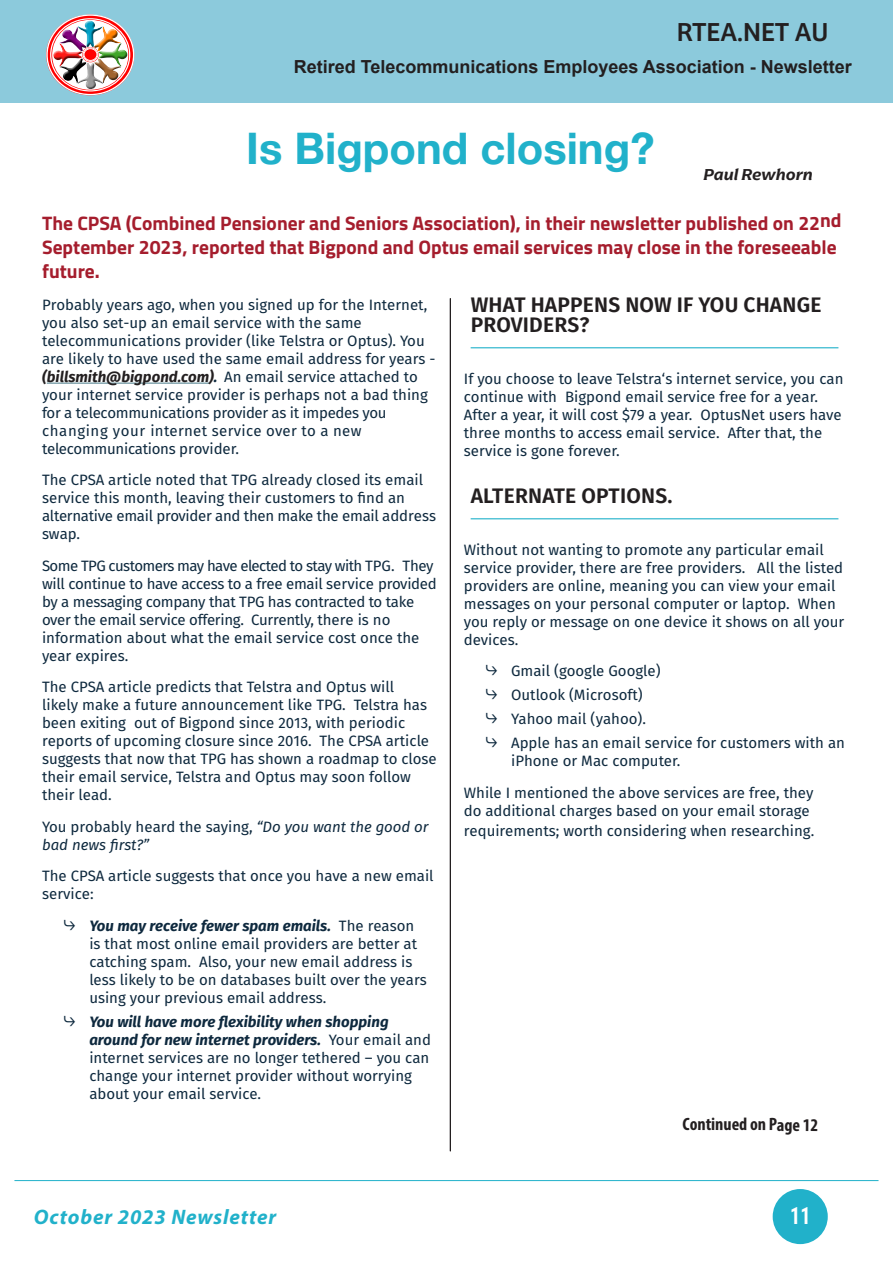
<style>
.page{position:relative;width:893px;height:1263px;background:#fff}
.page>*{position:absolute;margin:0;border:0;box-sizing:border-box;transform-origin:0 0}
.Article_Title{font:700 43.5px "Helvetica Neue";color:#21b1ca}
.t1{font:27px "Bree";color:#231f20}
.t2{font:700 23.7px "Roboto Condensed";color:#fff;scale:.85 1}
.Section_Header{font:600 21px/20.2px "Fira Sans";letter-spacing:.01em;color:#231f20}
.t3{font:italic 700 21px "Myriad Pro";letter-spacing:.04em;color:#21b1ca}
.Lead_Paragraph{font:700 19.5px/24px "Titillium Web";color:#a51d2d}
.t4{font:700 18px "Arial";color:#231f20}
.Continued_On_Label{font:700 condensed 18px "Myriad Pro";letter-spacing:-.01em;color:#231f20}
.t5{font:italic 600 16.5px "Arpona";color:#231f20}
.Paragraph{font:15px/18px "Fira Sans";color:#0e293e}
.Paragraph-2{font:15px/18px "Fira Sans";letter-spacing:-.02em;color:#0e293e}
.Paragraph-3{font:italic 15px/18px "Fira Sans";color:#0e293e}
.s1{font-weight:700;font-style:italic;color:#231f20}
.s2{font-weight:700;font-style:italic}
.s3{font-style:normal}
.s4{font-family:"Owners Text"}
</style>
<div class="page">
<hr style="left:14px;top:1180px;width:864px;height:1px;background:#21b1ca">
<div style="left:0;top:0;width:893px;height:102px;background:#8ccadc"></div>
<svg style="left:47px;top:15px;width:87px;height:80px"></svg>
<div style="left:50px;top:18px;width:80px;height:74px;border:1px solid #fff;border-radius:50%"></div>
<div style="left:46px;top:14px;width:88px;height:81px;border:1px solid #fff;border-radius:50%"></div>
<svg style="left:52px;top:20px;width:76px;height:70px"></svg>
<img style="left:53px;top:21px;width:74px;height:68px">
<div style="left:773px;top:1189px;width:55px;height:55px;background:#21b1ca;border-radius:50%"></div>
<hr style="left:47px;top:383px;width:162px;height:1px;background:#467886">
<hr style="left:471px;top:347px;width:367px;height:1px;background:#21b1ca">
<hr style="left:471px;top:518px;width:367px;height:1px;background:#21b1ca">
<hr style="left:450px;top:298px;width:1px;height:853px;background:#231f20">
<h2 class="t1" style="left:677px;top:12px;width:153px">RTEA.NET AU</h2>
<p class="t4" style="left:294px;top:55px;width:560px">Retired Telecommunications Employees Association - Newsletter</p>
<p class="Article_Title" style="left:246px;top:114px;width:410px">Is Bigpond closing?</p>
<p class="t5" style="left:703px;top:164px;width:111px">Paul Rewhorn</p>
<p class="Lead_Paragraph" style="left:42px;top:210px;width:801px">The CPSA (Combined Pensioner and Seniors Association), in their newsletter published on 22nd<br>September 2023, reported that Bigpond and Optus email services may close in the foreseeable future.</p>
<p class="Paragraph" style="left:42px;top:295px;width:395px">Probably years ago, when you signed up for the Internet, you also set-up an email service with the same telecommunications provider (like Telstra or Optus). You are likely to have used the same email address for years - <span class="s1">(billsmith@bigpond.com)</span><span class="s2">.</span> An email service attached to your internet service provider is perhaps not a bad thing for a telecommunications provider as it impedes you changing your internet service over to a new telecommunications provider.</p>
<p class="Paragraph" style="left:42px;top:471px;width:395px">The CPSA article noted that TPG already closed its email service this month, leaving their customers to find an alternative email provider and then make the email address swap.</p>
<p class="Paragraph-2" style="left:42px;top:556px;width:396px">Some TPG customers may have elected to stay with TPG. They will continue to have access to a free email service provided by a messaging company that TPG has contracted to take over the email service offering. Currently, there is no information about what the email service cost once the year expires.</p>
<p class="Paragraph" style="left:42px;top:678px;width:396px">The CPSA article predicts that Telstra and Optus will<br>likely make a future announcement like TPG. Telstra has been exiting out of Bigpond since 2013, with periodic reports of upcoming closure since 2016. The CPSA article suggests that now that TPG has shown a roadmap to close their email service, Telstra and Optus may soon follow their lead.</p>
<p class="Paragraph-3" style="left:42px;top:817px;width:388px"><span class="s3">You probably heard the saying,</span> “Do you want the good or bad news first?”</p>
<p class="Paragraph" style="left:42px;top:867px;width:393px">The CPSA article suggests that once you have a new email service:</p>
<p class="Paragraph" style="left:89px;top:916px;width:339px;text-indent:-26px"><span class="s4">↳</span> <span class="s2">You may receive fewer spam emails.</span> The reason is that most online email providers are better at catching spam. Also, your new email address is less likely to be on databases built over the years using your previous email address.</p>
<p class="Paragraph" style="left:89px;top:1012px;width:343px;text-indent:-26px"><span class="s4">↳</span> <span class="s2">You will have more flexibility when shopping around for new internet providers.</span> Your email and internet services are no longer tethered – you can change your internet provider without worrying about your email service.</p>
<p class="Section_Header" style="left:471px;top:294px;width:352px">WHAT HAPPENS NOW IF YOU CHANGE<br>PROVIDERS?</p>
<p class="Paragraph" style="left:464px;top:370px;width:381px">If you choose to leave Telstra‘s internet service, you can continue with Bigpond email service free for a year.<br>After a year, it will cost $79 a year. OptusNet users have three months to access email service. After that, the service is gone forever.</p>
<p class="Section_Header" style="left:471px;top:486px;width:203px">ALTERNATE OPTIONS.</p>
<p class="Paragraph" style="left:464px;top:541px;width:382px">Without not wanting to promote any particular email service provider, there are free providers. All the listed providers are online, meaning you can view your email messages on your personal computer or laptop. When you reply or message on one device it shows on all your devices.</p>
<p class="Paragraph" style="left:485px;top:662px;width:177px"><span class="s4">↳</span> Gmail (google Google)</p>
<p class="Paragraph" style="left:485px;top:686px;width:159px"><span class="s4">↳</span> Outlook (Microsoft)</p>
<p class="Paragraph" style="left:485px;top:710px;width:162px"><span class="s4">↳</span> Yahoo mail (yahoo).</p>
<p class="Paragraph" style="left:511px;top:734px;width:335px;text-indent:-26px"><span class="s4">↳</span> Apple has an email service for customers with an iPhone or Mac computer.</p>
<p class="Paragraph" style="left:464px;top:784px;width:351px">While I mentioned the above services are free, they do additional charges based on your email storage</p>
<p class="Paragraph" style="left:464px;top:822px;width:352px">requirements; worth considering when researching.</p>
<p class="Continued_On_Label" style="left:683px;top:1113px;width:137px">Continued on Page 12</p>
<h3 class="t3" style="left:34px;top:1204px;width:244px">October 2023 Newsletter</h3>
<h3 class="t2" style="left:790px;top:1199px;width:26px">11</h3>
</div>
